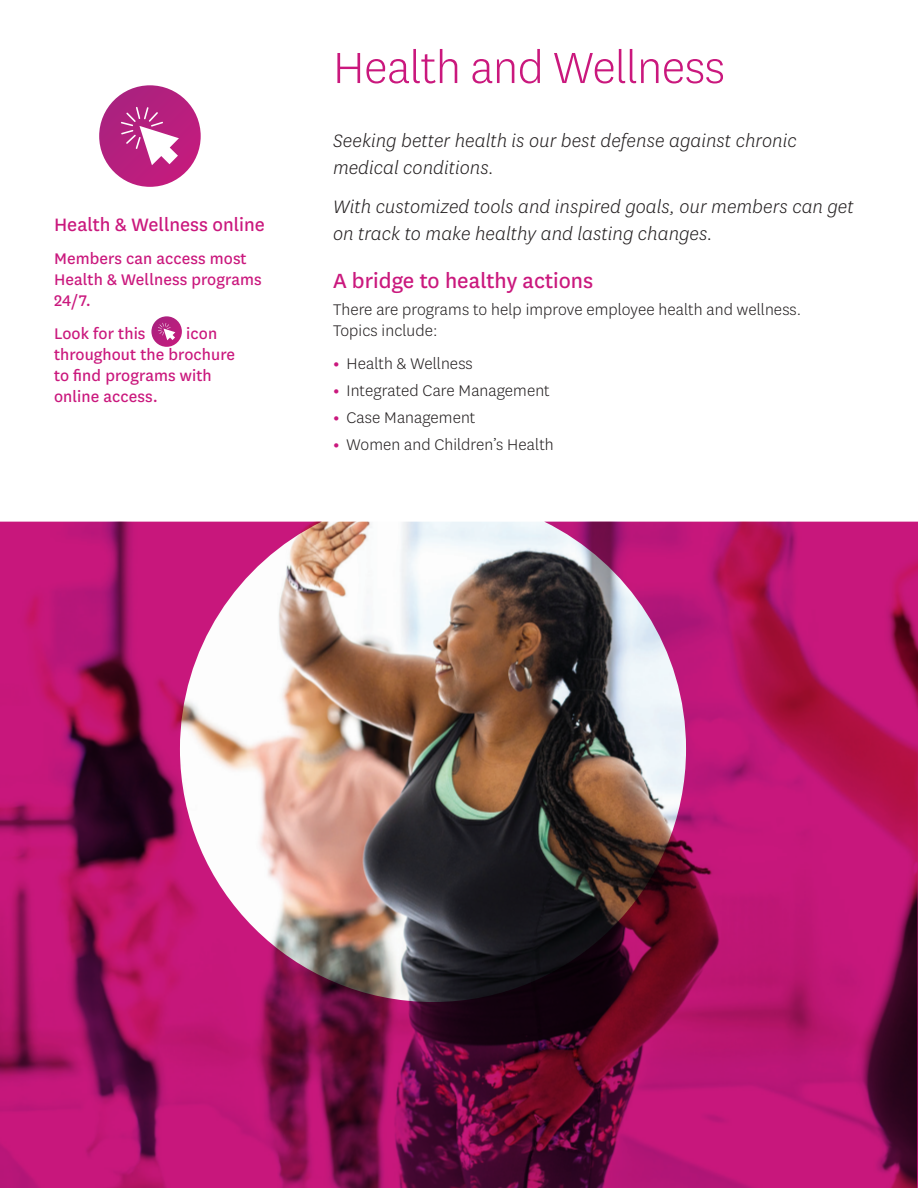
<style>
.page{position:relative;width:918px;height:1188px;background:#fff}
.page>*{position:absolute;margin:0;border:0;box-sizing:border-box;transform-origin:0 0}
.t1{font:300 51px "Centene Sans";letter-spacing:-.01em;color:#ca187d}
.t2{font:24px "Centene Sans";color:#ca187d}
.t3{font:italic 300 21px/27px "Centene Sans";letter-spacing:.005em;color:#231f20}
.t4{font:21px "Centene Sans";color:#ca187d}
.t5{font:300 18px/21px "Centene Sans";letter-spacing:.005em;color:#231f20}
.t6{font:18px/21px "Centene Sans";letter-spacing:.005em;color:#ca187d}
.s1{font-weight:700;color:#ca187d}
</style>
<div class="page">
<svg style="left:151px;top:316px;width:31px;height:31px"></svg>
<svg style="left:99px;top:85px;width:102px;height:102px"></svg>
<svg style="left:121px;top:107px;width:58px;height:58px"></svg>
<svg style="left:158px;top:323px;width:17px;height:17px"></svg>
<img style="left:0;top:522px;width:918px;height:666px">
<h4 class="t4" style="left:54px;top:211px;width:212px">Health &amp; Wellness online</h4>
<p class="t6" style="left:54px;top:247px;width:209px">Members can access most<br>Health &amp; Wellness programs<br>24/7.</p>
<p class="t6" style="left:54px;top:322px;width:93px">Look for this</p>
<p class="t6" style="left:54px;top:322px;width:183px;text-indent:132px">icon throughout the brochure to find programs with online access.</p>
<h3 class="t1" style="left:333px;top:36px;width:393px">Health and Wellness</h3>
<p class="t3" style="left:333px;top:127px;width:465px">Seeking better health is our best defense against chronic medical conditions.</p>
<p class="t3" style="left:333px;top:193px;width:522px">With customized tools and inspired goals, our members can get on track to make healthy and lasting changes.</p>
<h4 class="t2" style="left:333px;top:264px;width:262px">A bridge to healthy actions</h4>
<p class="t5" style="left:333px;top:299px;width:470px">There are programs to help improve employee health and wellness.<br>Topics include:</p>
<p class="t5" style="left:333px;top:353px;width:141px"><span class="s1">•</span> Health &amp; Wellness</p>
<p class="t5" style="left:333px;top:380px;width:218px"><span class="s1">•</span> Integrated Care Management</p>
<p class="t5" style="left:333px;top:407px;width:144px"><span class="s1">•</span> Case Management</p>
<p class="t5" style="left:333px;top:434px;width:222px"><span class="s1">•</span> Women and Children’s Health</p>
</div>
